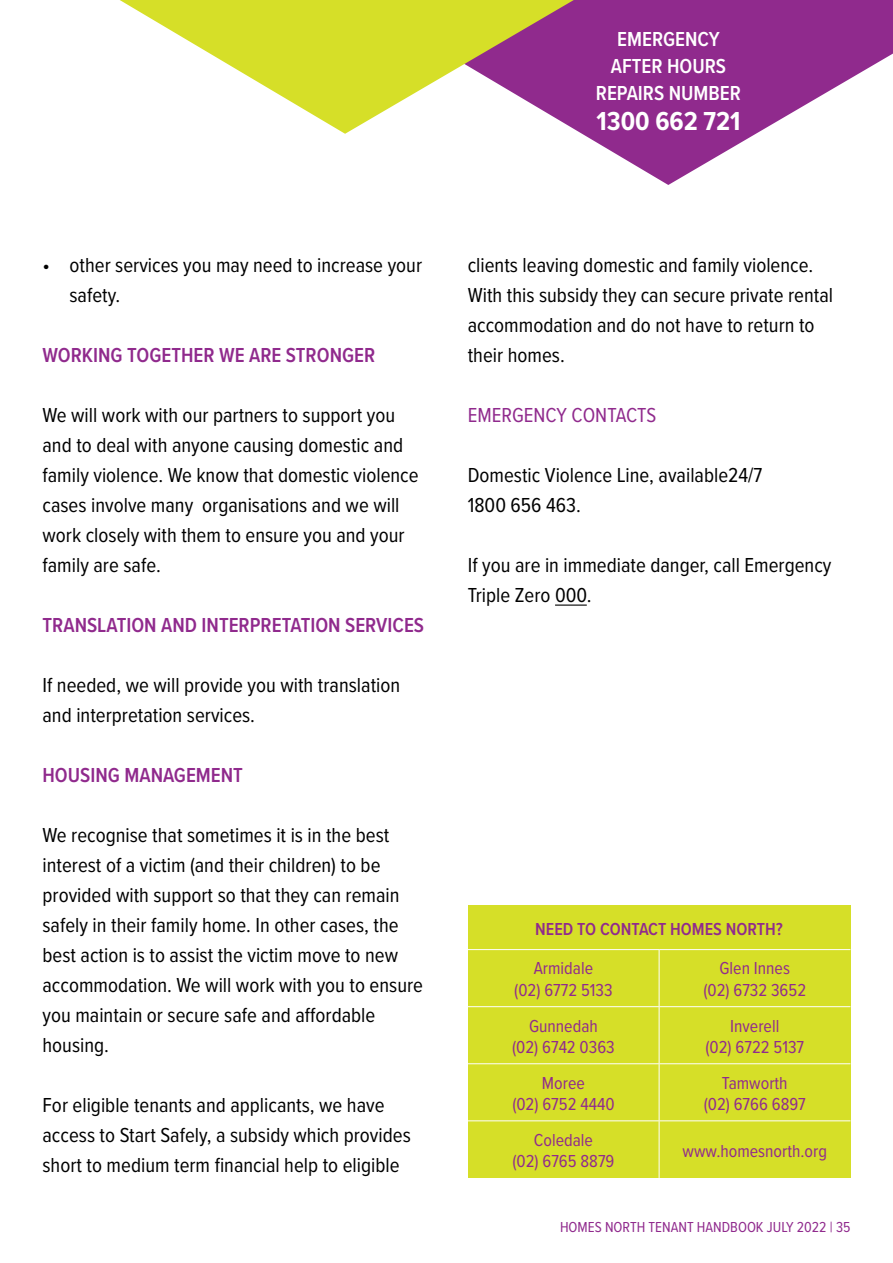
<style>
.page{position:relative;width:893px;height:1263px;background:#fff}
.page>*{position:absolute;margin:0;border:0;box-sizing:border-box;transform-origin:0 0}
.t1{font:700 27px "Proxima Nova Cond";color:#fff}
.t2{font:21px/30px "Proxima Nova Cond";color:#000}
.t3{font:600 21px "Proxima Nova Cond";color:#902a8d}
.t4{font:600 21px/27px "Proxima Nova Cond";color:#fff;text-align:center}
.t5{font:21px "Proxima Nova Cond";color:#902a8d}
.t6{font:18px/21.6px "Proxima Nova Cond";color:#902a8d;text-align:center}
.t7{font:600 18px "Proxima Nova Cond";color:#902a8d}
.t8{font:15px "Proxima Nova Cond";color:#902a8d}
</style>
<div class="page">
<svg style="left:582px;top:0;width:311px;height:185px;fill:#902a8d"></svg>
<svg style="left:120px;top:0;width:575px;height:134px"></svg>
<hr style="left:555px;top:604px;width:32px;height:2px;background:#000">
<div style="left:468px;top:905px;width:382px;height:273px;background:#d6df28"></div>
<hr style="left:468px;top:949px;width:191px;height:1px;background:#fff">
<hr style="left:659px;top:949px;width:191px;height:1px;background:#fff">
<hr style="left:659px;top:950px;width:1px;height:56px;background:#fff">
<hr style="left:468px;top:1006px;width:191px;height:1px;background:#fff">
<hr style="left:659px;top:1006px;width:191px;height:1px;background:#fff">
<hr style="left:659px;top:1007px;width:1px;height:56px;background:#fff">
<hr style="left:468px;top:1063px;width:191px;height:1px;background:#fff">
<hr style="left:659px;top:1063px;width:191px;height:1px;background:#fff">
<hr style="left:659px;top:1064px;width:1px;height:56px;background:#fff">
<hr style="left:468px;top:1120px;width:191px;height:1px;background:#fff">
<hr style="left:659px;top:1120px;width:191px;height:1px;background:#fff">
<hr style="left:659px;top:1121px;width:1px;height:57px;background:#fff">
<p class="t4" style="left:596px;top:25px;width:147px">EMERGENCY<br>AFTER HOURS<br>REPAIRS NUMBER</p>
<p class="t1" style="left:597px;top:101px;width:145px">1300 662 721</p>
<p class="t2" style="left:70px;top:249px;width:354px;text-indent:-27px">• other services you may need to increase your safety.</p>
<p class="t3" style="left:43px;top:339px;width:334px">WORKING TOGETHER WE ARE STRONGER</p>
<p class="t2" style="left:43px;top:399px;width:378px">We will work with our partners to support you and to deal with anyone causing domestic and family violence. We know that domestic violence cases involve many organisations and we will work closely with them to ensure you and your family are safe.</p>
<p class="t3" style="left:43px;top:609px;width:383px">TRANSLATION AND INTERPRETATION SERVICES</p>
<p class="t2" style="left:43px;top:669px;width:359px">If needed, we will provide you with translation and interpretation services.</p>
<p class="t3" style="left:43px;top:759px;width:202px">HOUSING MANAGEMENT</p>
<p class="t2" style="left:43px;top:819px;width:382px">We recognise that sometimes it is in the best interest of a victim (and their children) to be provided with support so that they can remain safely in their family home. In other cases, the best action is to assist the victim move to new accommodation. We will work with you to ensure you maintain or secure safe and affordable housing.</p>
<p class="t2" style="left:43px;top:1089px;width:370px">For eligible tenants and applicants, we have access to Start Safely, a subsidy which provides short to medium term financial help to eligible</p>
<p class="t2" style="left:468px;top:249px;width:367px">clients leaving domestic and family violence.<br>With this subsidy they can secure private rental accommodation and do not have to return to their homes.</p>
<p class="t5" style="left:468px;top:399px;width:190px">EMERGENCY CONTACTS</p>
<p class="t2" style="left:468px;top:459px;width:296px">Domestic Violence Line, available24/7<br>1800 656 463.</p>
<p class="t2" style="left:468px;top:549px;width:365px">If you are in immediate danger, call Emergency<br>Triple Zero 000.</p>
<p class="t7" style="left:535px;top:915px;width:249px">NEED TO CONTACT HOMES NORTH?</p>
<p class="t6" style="left:514px;top:957px;width:100px">Armidale<br>(02) 6772 5133</p>
<p class="t6" style="left:703px;top:957px;width:104px">Glen Innes<br>(02) 6732 3652</p>
<p class="t6" style="left:512px;top:1014px;width:104px">Gunnedah<br>(02) 6742 0363</p>
<p class="t6" style="left:705px;top:1014px;width:100px">Inverell<br>(02) 6722 5137</p>
<p class="t6" style="left:512px;top:1071px;width:104px">Moree<br>(02) 6752 4440</p>
<p class="t6" style="left:704px;top:1071px;width:104px">Tamworth<br>(02) 6766 6897</p>
<p class="t6" style="left:512px;top:1128px;width:104px">Coledale<br>(02) 6765 8879</p>
<p class="t6" style="left:683px;top:1139px;width:146px">www.homesnorth.org</p>
<p class="t8" style="left:560px;top:1216px;width:292px">HOMES NORTH TENANT HANDBOOK JULY 2022 | 35</p>
</div>
